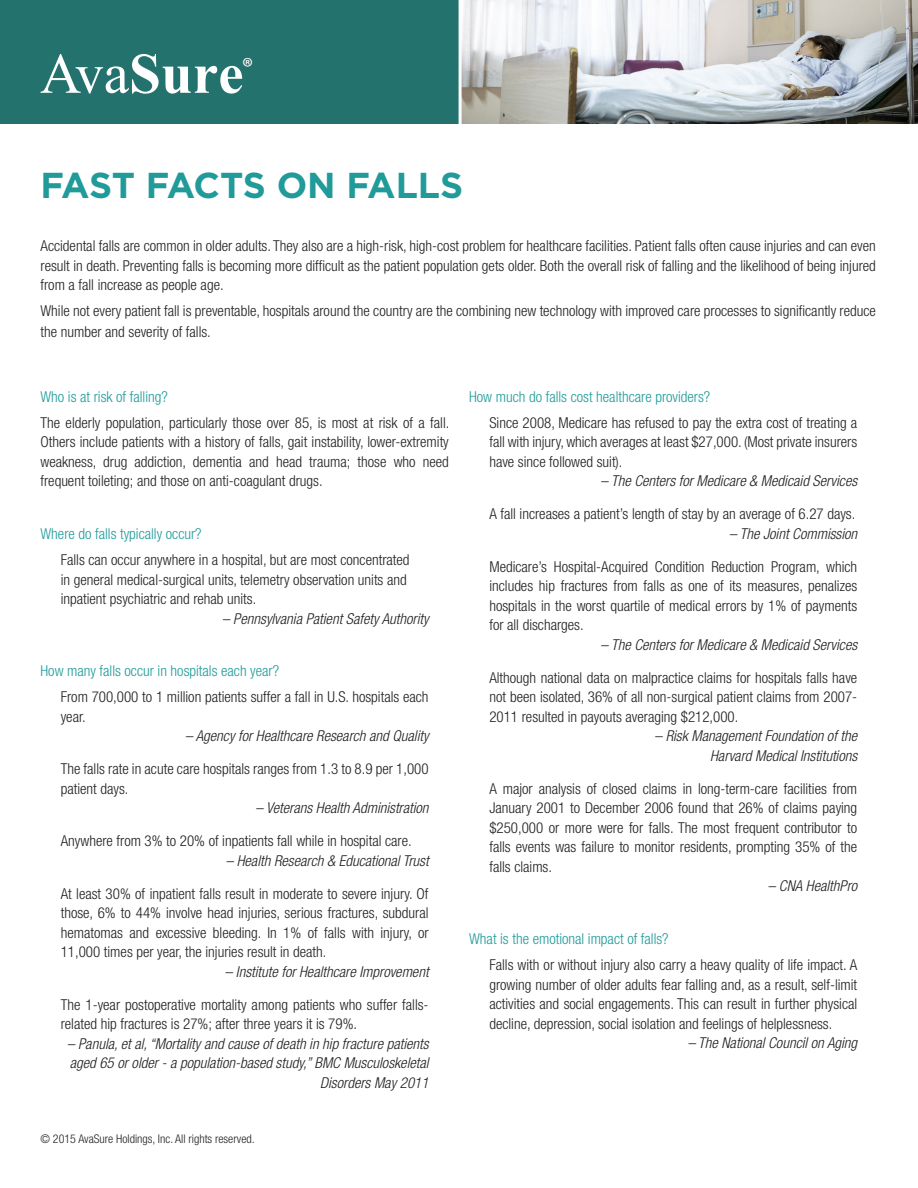
<style>
.page{position:relative;width:918px;height:1188px;background:#fff}
.page>*{position:absolute;margin:0;border:0;box-sizing:border-box;transform-origin:0 0}
.t1{font:700 36px "Gotham";letter-spacing:-.01em;color:#209b9a}
.t2{font:26.4px "Myriad Pro";color:#fff}
.t3{font:300 condensed 15px/19.5px "Helvetica Neue LT Std";color:#231f20;text-align:justify}
.t4{font:italic 300 condensed 15px/19.5px "Helvetica Neue LT Std";color:#231f20;text-align:right}
.t5{font:300 condensed 15px "Helvetica Neue LT Std";color:#209b9a}
.t6{font:300 condensed 12px "Helvetica Neue LT Std";color:#231f20}
</style>
<div class="page">
<div style="left:0;top:0;width:459px;height:123px;background:#24726d"></div>
<svg style="left:41px;top:54px;width:201px;height:40px"></svg>
<img style="left:462px;top:0;width:456px;height:123px">
<h2 class="t2" style="left:242px;top:51px;width:13px">®</h2>
<h1 class="t1" style="left:40px;top:161px;width:424px">FAST FACTS ON FALLS</h1>
<p class="t3" style="left:40px;top:236px;width:837px">Accidental falls are common in older adults. They also are a high-risk, high-cost problem for healthcare facilities. Patient falls often cause injuries and can even result in death. Preventing falls is becoming more difficult as the patient population gets older. Both the overall risk of falling and the likelihood of being injured from a fall increase as people age.</p>
<p class="t3" style="left:40px;top:300px;width:837px;line-height:21px">While not every patient fall is preventable, hospitals around the country are the combining new technology with improved care processes to significantly reduce the number and severity of falls.</p>
<p class="t5" style="left:40px;top:388px;width:129px">Who is at risk of falling?</p>
<p class="t3" style="left:40px;top:413px;width:410px">The elderly population, particularly those over 85, is most at risk of a fall.<br>Others include patients with a history of falls, gait instability, lower-extremity weakness, drug addiction, dementia and head trauma; those who need frequent toileting; and those on anti-coagulant drugs.</p>
<p class="t5" style="left:40px;top:525px;width:163px">Where do falls typically occur?</p>
<p class="t3" style="left:61px;top:550px;width:350px;text-align:left">Falls can occur anywhere in a hospital, but are most concentrated in general medical-surgical units, telemetry observation units and inpatient psychiatric and rehab units.</p>
<p class="t4" style="left:222px;top:609px;width:208px">– Pennsylvania Patient Safety Authority</p>
<p class="t5" style="left:40px;top:662px;width:240px">How many falls occur in hospitals each year?</p>
<p class="t3" style="left:61px;top:687px;width:369px">From 700,000 to 1 million patients suffer a fall in U.S. hospitals each year.</p>
<p class="t4" style="left:185px;top:727px;width:245px">– Agency for Healthcare Research and Quality</p>
<p class="t3" style="left:61px;top:759px;width:369px">The falls rate in acute care hospitals ranges from 1.3 to 8.9 per 1,000 patient days.</p>
<p class="t4" style="left:256px;top:799px;width:174px">– Veterans Health Administration</p>
<p class="t3" style="left:61px;top:831px;width:352px">Anywhere from 3% to 20% of inpatients fall while in hospital care.</p>
<p class="t4" style="left:226px;top:851px;width:204px">– Health Research &amp; Educational Trust</p>
<p class="t3" style="left:61px;top:884px;width:369px">At least 30% of inpatient falls result in moderate to severe injury. Of those, 6% to 44% involve head injuries, serious fractures, subdural hematomas and excessive bleeding. In 1% of falls with injury, or 11,000 times per year, the injuries result in death.</p>
<p class="t4" style="left:225px;top:962px;width:205px">– Institute for Healthcare Improvement</p>
<p class="t3" style="left:61px;top:995px;width:369px">The 1-year postoperative mortality among patients who suffer falls&shy;related hip fractures is 27%; after three years it is 79%.</p>
<p class="t4" style="left:67px;top:1034px;width:363px">– Panula, et al, “Mortality and cause of death in hip fracture patients aged 65 or older - a population-based study,” BMC Musculoskeletal<br>Disorders May 2011</p>
<p class="t6" style="left:40px;top:1131px;width:216px">© 2015 AvaSure Holdings, Inc. All rights reserved.</p>
<p class="t5" style="left:469px;top:388px;width:243px">How much do falls cost healthcare providers?</p>
<p class="t3" style="left:489px;top:413px;width:369px">Since 2008, Medicare has refused to pay the extra cost of treating a fall with injury, which averages at least $27,000. (Most private insurers have since followed suit).</p>
<p class="t4" style="left:600px;top:472px;width:258px">– The Centers for Medicare &amp; Medicaid Services</p>
<p class="t3" style="left:489px;top:504px;width:368px">A fall increases a patient’s length of stay by an average of 6.27 days.</p>
<p class="t4" style="left:729px;top:524px;width:129px">– The Joint Commission</p>
<p class="t3" style="left:489px;top:557px;width:369px">Medicare’s Hospital-Acquired Condition Reduction Program, which includes hip fractures from falls as one of its measures, penalizes hospitals in the worst quartile of medical errors by 1% of payments for all discharges.</p>
<p class="t4" style="left:600px;top:635px;width:258px">– The Centers for Medicare &amp; Medicaid Services</p>
<p class="t3" style="left:489px;top:668px;width:369px">Although national data on malpractice claims for hospitals falls have not been isolated, 36% of all non-surgical patient claims from 2007- 2011 resulted in payouts averaging $212,000.</p>
<p class="t4" style="left:655px;top:727px;width:204px">– Risk Management Foundation of the<br>Harvard Medical Institutions</p>
<p class="t3" style="left:489px;top:779px;width:369px">A major analysis of closed claims in long-term-care facilities from January 2001 to December 2006 found that 26% of claims paying $250,000 or more were for falls. The most frequent contributor to falls events was failure to monitor residents, prompting 35% of the falls claims.</p>
<p class="t4" style="left:768px;top:877px;width:91px">– CNA HealthPro</p>
<p class="t5" style="left:469px;top:930px;width:201px">What is the emotional impact of falls?</p>
<p class="t3" style="left:489px;top:955px;width:369px">Falls with or without injury also carry a heavy quality of life impact. A growing number of older adults fear falling and, as a result, self-limit activities and social engagements. This can result in further physical decline, depression, social isolation and feelings of helplessness.</p>
<p class="t4" style="left:688px;top:1034px;width:171px">– The National Council on Aging</p>
</div>
